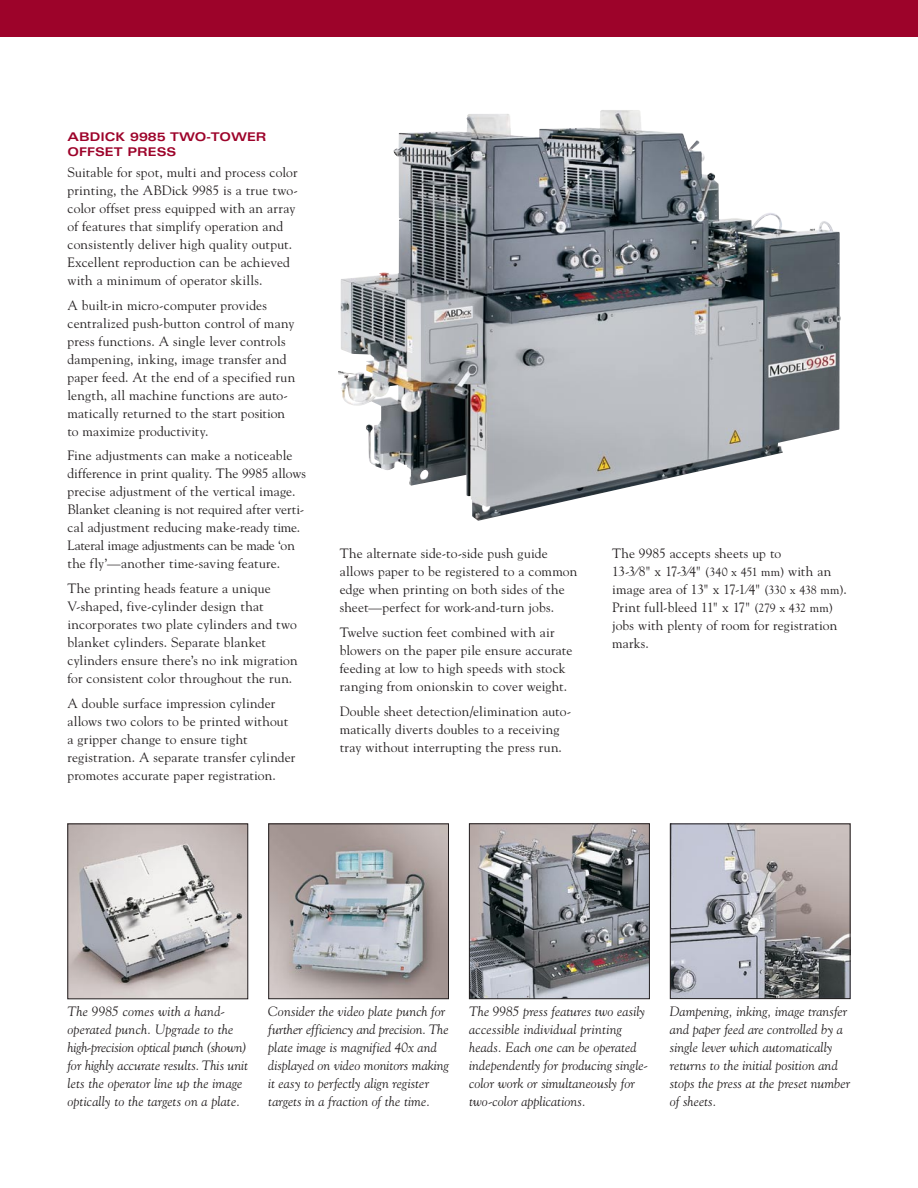
<style>
.page{position:relative;width:918px;height:1188px;background:#fff}
.page>*{position:absolute;margin:0;border:0;box-sizing:border-box;transform-origin:0 0}
.t1{font:13.5px/18px "Goudy";letter-spacing:.01em;color:#231f20}
.t2{font:italic 13.5px/18px "Goudy";letter-spacing:.005em;color:#231f20}
.t3{font:700 expanded 12px/14.4px "Univers";color:#9d032a}
.s1{font-size:12px}
</style>
<div class="page">
<div style="left:0;top:0;width:918px;height:37px;background:#9d032a"></div>
<img style="left:672px;top:826px;width:176px;height:171px">
<div style="left:670px;top:824px;width:180px;height:175px;border:1px solid #231f20"></div>
<img style="left:471px;top:826px;width:177px;height:171px">
<div style="left:469px;top:824px;width:181px;height:175px;border:1px solid #231f20"></div>
<img style="left:270px;top:826px;width:177px;height:171px">
<div style="left:268px;top:824px;width:181px;height:175px;border:1px solid #231f20"></div>
<img style="left:338px;top:110px;width:503px;height:411px">
<img style="left:70px;top:826px;width:176px;height:171px">
<div style="left:68px;top:824px;width:180px;height:175px;border:1px solid #231f20"></div>
<p class="t3" style="left:68px;top:130px;width:201px">ABDICK 9985 TWO-TOWER<br>OFFSET PRESS</p>
<p class="t1" style="left:68px;top:163px;width:232px">Suitable for spot, multi and process color printing, the ABDick 9985 is a true two&shy;color offset press equipped with an array of features that simplify operation and consistently deliver high quality output.<br>Excellent reproduction can be achieved with a minimum of operator skills.</p>
<p class="t1" style="left:68px;top:296px;width:229px">A built-in micro-computer provides cen-tralized push-button control of many press functions. A single lever controls dampening, inking, image transfer and paper feed. At the end of a specified run length, all machine functions are auto&shy;matically returned to the start position to maximize productivity.</p>
<p class="t1" style="left:68px;top:446px;width:240px">Fine adjustments can make a noticeable difference in print quality. The 9985 allows precise adjustment of the vertical image.<br>Blanket cleaning is not required after verti&shy;cal adjustment reducing make-ready time.<br>Lateral image adjustments can be made ‘on the fly’—another time-saving feature.</p>
<p class="t1" style="left:68px;top:579px;width:232px">The printing heads feature a unique V-shaped, five-cylinder design that incorporates two plate cylinders and two blanket cylinders. Separate blanket cylinders ensure there’s no ink migration for consistent color throughout the run.</p>
<p class="t1" style="left:68px;top:694px;width:229px">A double surface impression cylinder allows two colors to be printed without a gripper change to ensure tight registration. A separate trans-fer cylinder promotes accurate paper registration.</p>
<p class="t1" style="left:340px;top:544px;width:239px">The alternate side-to-side push guide allows paper to be registered to a common edge when printing on both sides of the sheet—perfect for work-and-turn jobs.</p>
<p class="t1" style="left:340px;top:623px;width:234px">Twelve suction feet combined with air blowers on the paper pile ensure accurate feeding at low to high speeds with stock ranging from onionskin to cover weight.</p>
<p class="t1" style="left:340px;top:701px;width:233px">Double sheet detection/elimination auto&shy;matically diverts doubles to a receiving tray without interrupting the press run.</p>
<p class="t1" style="left:612px;top:544px;width:236px">The 9985 accepts sheets up to<br>13-3⁄8" x 17-3⁄4" <span class="s1">(340 x 451 mm)</span> with an image area of 13" x 17-1⁄4" <span class="s1">(330 x 438 mm)</span>.<br>Print full-bleed 11" x 17" <span class="s1">(279 x 432 mm) </span>jobs with plenty of room for registration marks.</p>
<p class="t2" style="left:68px;top:1003px;width:182px">The 9985 comes with a hand&shy;operated punch. Upgrade to the high-precision optical punch (shown) for highly accurate results. This unit lets the operator line up the image optically to the targets on a plate.</p>
<p class="t2" style="left:268px;top:1003px;width:182px">Consider the video plate punch for further efficiency and precision. The plate image is magnified 40x and dis-played on video monitors making it easy to perfectly align register targets in a fraction of the time.</p>
<p class="t2" style="left:469px;top:1002px;width:180px">The 9985 press features two easily accessible individual printing heads. Each one can be operated independently for producing single&shy;color work or simulta-neously for two-color applica-tions.</p>
<p class="t2" style="left:670px;top:1002px;width:182px">Dampening, inking, image transfer and paper feed are controlled by a single lever which automatically returns to the initial position and stops the press at the preset number of sheets.</p>
</div>
